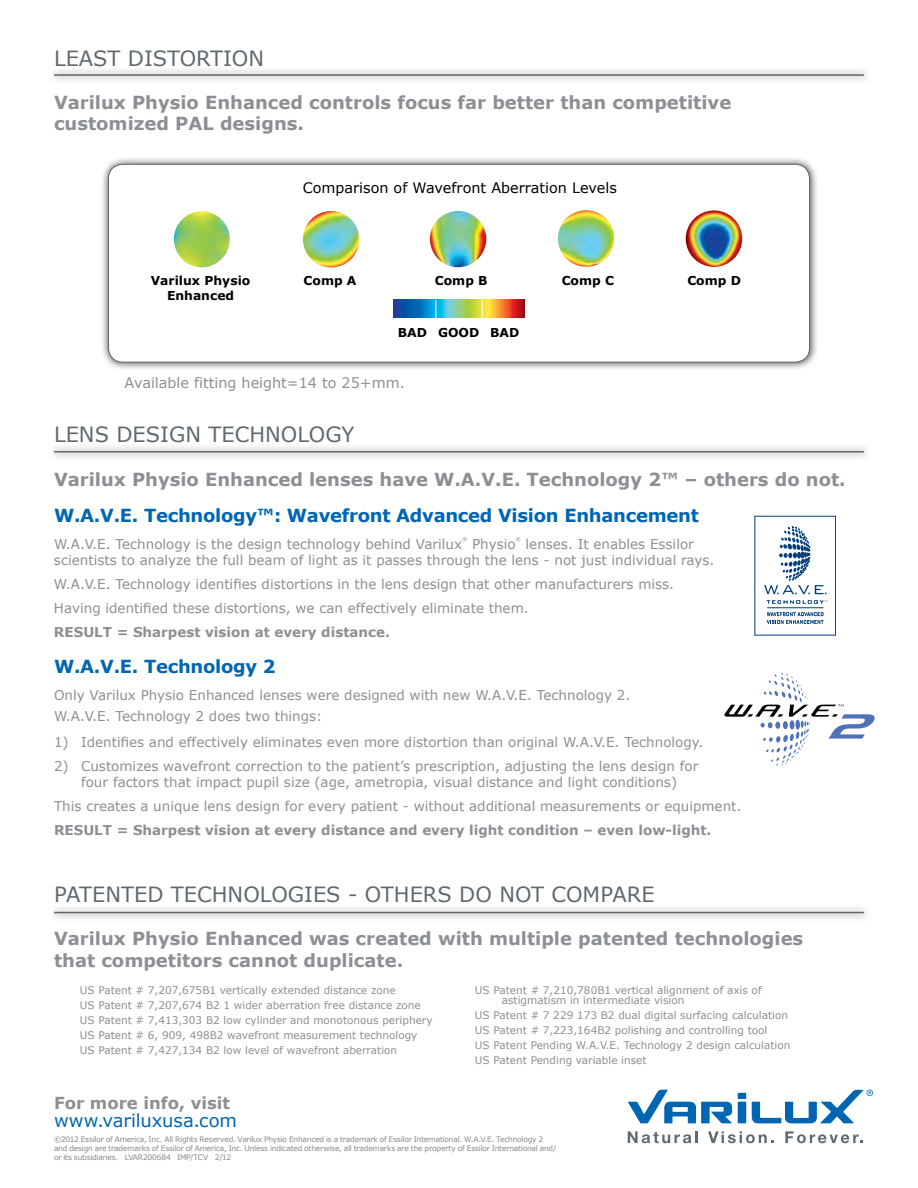
<style>
.page{position:relative;width:918px;height:1188px;background:#fff}
.page>*{position:absolute;margin:0;border:0;box-sizing:border-box;transform-origin:0 0}
.t1{font:21px "Verdana";color:#5f696f}
.t2{font:700 18px/21.6px "Verdana";color:#8c8f94}
.t3{font:700 18px "Verdana";letter-spacing:-.015em;color:#0066b3}
.t4{font:18px "Verdana";letter-spacing:-.005em;color:#0066b3}
.t5{font:700 16.5px "Verdana";color:#8c8f94}
.t6{font:14.4px "Verdana";color:#000}
.t7{font:14.4px "Verdana";color:#8c8f94}
.t8{font:13.5px/16.5px "Verdana";color:#8c8f94}
.t9{font:700 13.5px "Verdana";color:#8c8f94}
.t10{font:700 12.3px/14.9px "Verdana";color:#000;text-align:center}
.t11{font:10.5px/15px "Verdana";color:#8c8f94}
.t12{font:7.5px/9px "Verdana";letter-spacing:-.025em;color:#85898f}
.t13{font:5.25px "Verdana";color:#8c8f94}
</style>
<div class="page">
<div style="left:100px;top:156px;width:718px;height:215px;background:#000;opacity:.75"></div>
<div style="left:108px;top:164px;width:702px;height:198px;background:#fff;border-radius:14px"></div>
<img style="left:174px;top:211px;width:56px;height:56px;border-radius:28px">
<img style="left:303px;top:211px;width:56px;height:56px">
<img style="left:557px;top:210px;width:58px;height:57px">
<img style="left:686px;top:210px;width:56px;height:57px">
<img style="left:430px;top:211px;width:56px;height:56px;border-radius:28px">
<svg style="left:393px;top:300px;width:132px;height:18px;background:#7d927d"></svg>
<div style="left:108px;top:164px;width:702px;height:199px;border:1px solid #5f696f;border-radius:14px"></div>
<svg style="left:738px;top:1093px;width:8px;height:30px"></svg>
<svg style="left:628px;top:1090px;width:104px;height:33px"></svg>
<svg style="left:752px;top:1090px;width:121px;height:33px"></svg>
<svg style="left:628px;top:1131px;width:70px;height:12px"></svg>
<svg style="left:708px;top:1131px;width:66px;height:12px"></svg>
<svg style="left:785px;top:1131px;width:78px;height:12px"></svg>
<div style="left:47px;top:67px;width:825px;height:17px;background:#efefef"></div>
<hr style="left:54px;top:74px;width:810px;height:2px;background:#5f696f">
<div style="left:47px;top:443px;width:825px;height:18px;background:#f0f0f0"></div>
<hr style="left:54px;top:451px;width:810px;height:2px;background:#5f696f">
<div style="left:47px;top:904px;width:825px;height:18px;background:#000;opacity:.75"></div>
<hr style="left:54px;top:912px;width:810px;height:1px;background:#5f696f">
<svg style="left:724px;top:673px;width:151px;height:93px"></svg>
<svg style="left:767px;top:612px;width:56px;height:12px"></svg>
<hr style="left:767px;top:608px;width:57px;height:1px;background:#003d7b">
<svg style="left:764px;top:526px;width:62px;height:68px"></svg>
<div style="left:754px;top:516px;width:82px;height:119px;border:1px solid #003d7b"></div>
<svg style="left:767px;top:600px;width:61px;height:4px"></svg>
<h1 class="t1" style="left:54px;top:45px;width:212px">LEAST D ISTORTION</h1>
<h2 class="t2" style="left:54px;top:92px;width:679px">Varilux Physio Enhanced controls focus far better than competitive customized PAL designs.</h2>
<p class="t10" style="left:151px;top:273px;width:101px">Varilux Physio<br>Enhanced</p>
<p class="t6" style="left:303px;top:179px;width:316px">Comparison of Wavefront Aberration Levels</p>
<p class="t10" style="left:304px;top:273px;width:54px">Comp A</p>
<p class="t10" style="left:435px;top:273px;width:54px">Comp B</p>
<p class="t10" style="left:562px;top:273px;width:54px">Comp C</p>
<p class="t10" style="left:687px;top:273px;width:55px">Comp D</p>
<p class="t10" style="left:398px;top:326px;width:123px">BAD GOOD BAD</p>
<p class="t7" style="left:125px;top:373px;width:282px">Available fitting height=14 to 25+mm.</p>
<h1 class="t1" style="left:54px;top:421px;width:302px">LENS D ESIGN TECHNOLOGY</h1>
<h2 class="t2" style="left:54px;top:468px;width:793px">Varilux Physio Enhanced lenses have W.A.V.E. Technology 2™ – others do not.</h2>
<h2 class="t3" style="left:54px;top:503px;width:646px">W.A.V.E. Technology™: Wavefront Advanced Vision Enhancement</h2>
<p class="t8" style="left:54px;top:536px;width:410px">W.A.V.E. Technology is the design technology behind Varilux</p>
<p class="t13" style="left:462px;top:536px;width:7px">®</p>
<p class="t8" style="left:472px;top:536px;width:45px">Physio</p>
<p class="t13" style="left:516px;top:536px;width:7px">®</p>
<p class="t8" style="left:54px;top:536px;width:662px;text-indent:472px">lenses. It enables Essilor scientists to analyze the full beam of light as it passes through the lens - not just individual rays.</p>
<p class="t8" style="left:54px;top:572px;width:622px;line-height:24px">W.A.V.E. Technology identifies distortions in the lens design that other manufacturers miss.<br>Having identified these distortions, we can effectively eliminate them.</p>
<p class="t9" style="left:54px;top:623px;width:337px">RESULT = Sharpest vision at every distance.</p>
<h2 class="t3" style="left:54px;top:655px;width:223px">W.A.V.E. Technology 2</h2>
<p class="t8" style="left:54px;top:685px;width:578px;line-height:21px">Only Varilux Physio Enhanced lenses were designed with new W.A.V.E. Technology 2.<br>W.A.V.E. Technology 2 does two things:</p>
<p class="t8" style="left:54px;top:734px;width:651px">1) Identifies and effectively eliminates even more distortion than original W.A.V.E. Technology.</p>
<p class="t8" style="left:54px;top:758px;width:646px;text-align:center">2) Customizes wavefront correction to the patient’s prescription, adjusting the lens design for four factors that impact pupil size (age, ametropia, visual distance and light conditions)</p>
<p class="t8" style="left:54px;top:798px;width:689px">This creates a unique lens design for every patient - without additional measurements or equipment.</p>
<p class="t9" style="left:54px;top:821px;width:659px">RESULT = Sharpest vision at every distance and every light condition – even low-light.</p>
<h1 class="t1" style="left:54px;top:881px;width:461px">PATENTED TECHNOLOGIES - OTHERS DO not</h1>
<h1 class="t1" style="left:551px;top:881px;width:105px">COMPARE</h1>
<h2 class="t2" style="left:54px;top:928px;width:751px">Varilux Physio Enhanced was created with multiple patented technologies that competitors cannot duplicate.</h2>
<p class="t11" style="left:80px;top:983px;width:354px">US Patent # 7,207,675B1 vertically extended distance zone<br>US Patent # 7,207,674 B2 1 wider aberration free distance zone US Patent # 7,413,303 B2 low cylinder and monotonous periphery US Patent # 6, 909, 498B2 wavefront measurement technology US Patent # 7,427,134 B2 low level of wavefront aberration</p>
<p class="t11" style="left:502px;top:985px;width:261px;line-height:10.5px;text-indent:-27px">US Patent # 7,210,780B1 vertical alignment of axis of astigmatism in intermediate vision</p>
<p class="t11" style="left:475px;top:1008px;width:317px">US Patent # 7 229 173 B2 dual digital surfacing calculation US Patent # 7,223,164B2 polishing and controlling tool<br>US Patent Pending W.A.V.E. Technology 2 design calculation US Patent Pending variable inset</p>
<p class="t5" style="left:54px;top:1092px;width:178px">For more info, visit</p>
<h2 class="t4" style="left:54px;top:1109px;width:185px">www.variluxusa.com</h2>
<p class="t12" style="left:54px;top:1135px;width:504px">©2012 Essilor of America, Inc. All Rights Reserved. Varilux Physio Enhanced is a trademark of Essilor International. W.A.V.E. Technology 2 and design are trademarks of Essilor of America, Inc. Unless indicated otherwise, all trademarks are the property of Essilor International and/ or its subsidiaries. LVAR200684 IMP/TCV 2/12</p>
</div>
